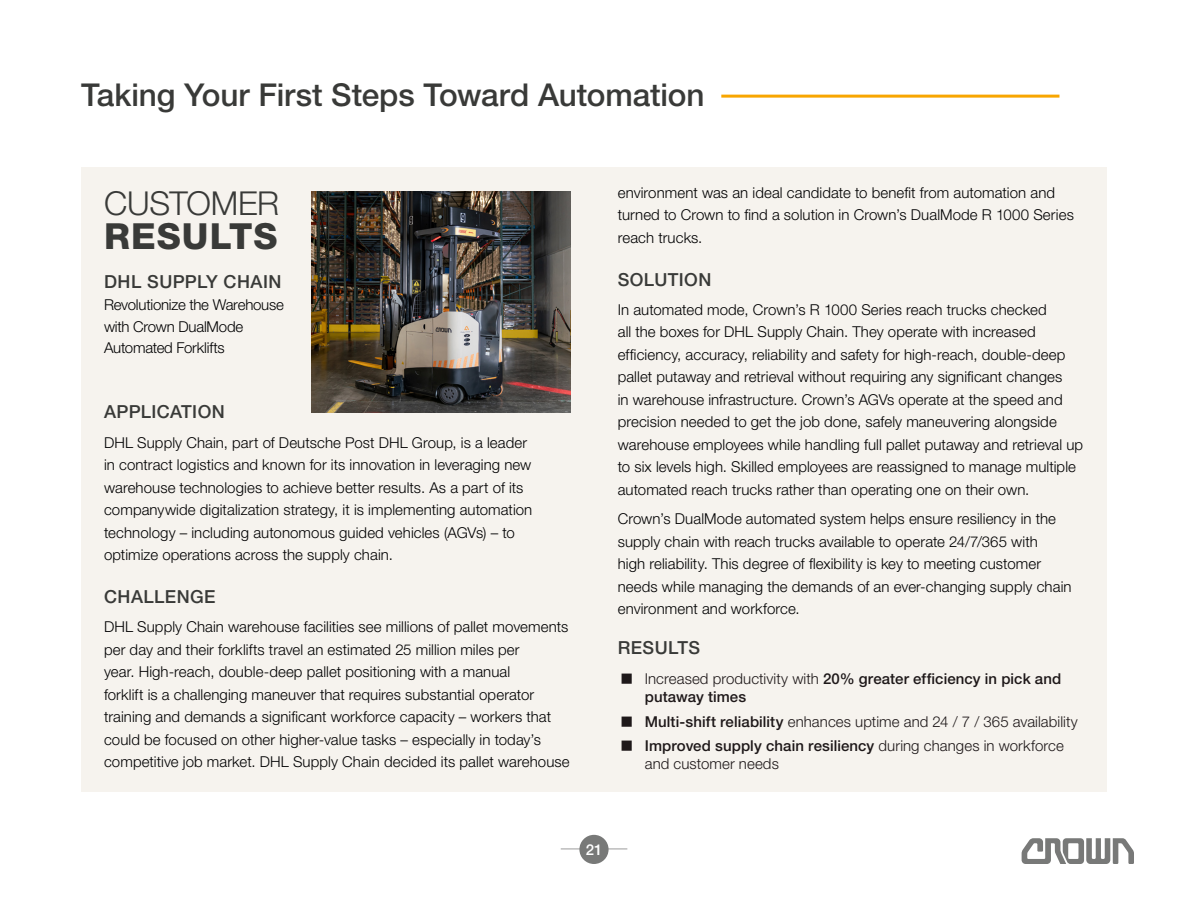
<style>
.page{position:relative;width:1188px;height:918px;background:#fff}
.page>*{position:absolute;margin:0;border:0;box-sizing:border-box;transform-origin:0 0}
.t1{font:800 36px "Helvetica Neue LT Std";letter-spacing:.03em;color:#393a38}
.t2{font:300 33px "Helvetica Neue LT Std";letter-spacing:-.01em;color:#393a38}
.t3{font:500 31.5px "Helvetica Neue LT Std";letter-spacing:-.005em;color:#393a38}
.t4{font:500 18px "Helvetica Neue LT Std";letter-spacing:.025em;color:#393a38}
.t5{font:300 15px/22.5px "Helvetica Neue LT Std";letter-spacing:.005em;color:#000001}
.t6{font:300 15px/24.8px "Helvetica Neue LT Std";letter-spacing:.005em;color:#1e1819}
.t7{font:500 15px/18px "Helvetica Neue LT Std";letter-spacing:.005em;color:#1e1819}
.t8{font:300 15px/21.8px "Helvetica Neue LT Std";letter-spacing:-.015em;color:#000001}
.t9{font:500 15px "Helvetica Neue LT Std";color:#fff}
.s1{font-weight:300}
.s2{font-weight:500}
</style>
<div class="page">
<div style="left:81px;top:168px;width:1026px;height:624px;background:#f6f3ee"></div>
<img style="left:311px;top:191px;width:259px;height:222px">
<hr style="left:721px;top:95px;width:338px;height:3px;background:#f8a600">
<svg style="left:561px;top:849px;width:18px;height:1px"></svg>
<svg style="left:609px;top:849px;width:18px;height:1px"></svg>
<div style="left:579px;top:835px;width:30px;height:29px;background:#787978;border-radius:50%"></div>
<svg style="left:1022px;top:838px;width:112px;height:26px"></svg>
<h3 class="t3" style="left:81px;top:76px;width:625px">Taking Your First Steps Toward Automation</h3>
<h2 class="t2" style="left:104px;top:183px;width:177px">CUSTOMER</h2>
<h1 class="t1" style="left:104px;top:215px;width:175px">RESULTS</h1>
<p class="t4" style="left:104px;top:271px;width:179px">DHL SUPPLY CHAIN</p>
<p class="t8" style="left:104px;top:293px;width:181px">Revolutionize the Warehouse with Crown DualMode<br>Automated Forklifts</p>
<p class="t4" style="left:104px;top:401px;width:122px">APPLICATION</p>
<p class="t5" style="left:104px;top:431px;width:430px">DHL Supply Chain, part of Deutsche Post DHL Group, is a leader in contract logistics and known for its innovation in leveraging new warehouse technologies to achieve better results. As a part of its companywide digitalization strategy, it is implementing automation technology – including autonomous guided vehicles (AGVs) – to optimize operations across the supply chain.</p>
<p class="t4" style="left:104px;top:586px;width:113px">CHALLENGE</p>
<p class="t5" style="left:104px;top:616px;width:467px">DHL Supply Chain warehouse facilities see millions of pallet movements per day and their forklifts travel an estimated 25 million miles per<br>year. High-reach, double-deep pallet positioning with a manual<br>forklift is a challenging maneuver that requires substantial operator training and demands a significant workforce capacity – workers that could be focused on other higher-value tasks – especially in today’s competitive job market. DHL Supply Chain decided its pallet warehouse</p>
<p class="t5" style="left:618px;top:181px;width:458px">environment was an ideal candidate to benefit from automation and turned to Crown to find a solution in Crown’s DualMode R 1000 Series reach trucks.</p>
<p class="t4" style="left:618px;top:269px;width:95px">SOLUTION</p>
<p class="t5" style="left:618px;top:298px;width:467px">In automated mode, Crown’s R 1000 Series reach trucks checked<br>all the boxes for DHL Supply Chain. They operate with increased efficiency, accuracy, reliability and safety for high-reach, double-deep pallet putaway and retrieval without requiring any significant changes<br>in warehouse infrastructure. Crown’s AGVs operate at the speed and precision needed to get the job done, safely maneuvering alongside warehouse employees while handling full pallet putaway and retrieval up to six levels high. Skilled employees are reassigned to manage multiple automated reach trucks rather than operating one on their own.</p>
<p class="t5" style="left:618px;top:507px;width:455px">Crown’s DualMode automated system helps ensure resiliency in the supply chain with reach trucks available to operate 24/7/365 with<br>high reliability. This degree of flexibility is key to meeting customer needs while managing the demands of an ever-changing supply chain environment and workforce.</p>
<p class="t4" style="left:618px;top:637px;width:84px">RESULTS</p>
<p class="t7" style="left:645px;top:669px;width:418px"><span class="s1">Increased productivity with</span> 20% greater efficiency in pick and putaway times</p>
<p class="t6" style="left:645px;top:709px;width:435px"><span class="s2">Multi-shift reliability</span> enhances uptime and 24 / 7 / 365 availability<br><span class="s2">Improved supply chain resiliency</span> during changes in workforce</p>
<p class="t6" style="left:645px;top:751px;width:136px">and customer needs</p>
<p class="t9" style="left:586px;top:840px;width:18px">21</p>
</div>
